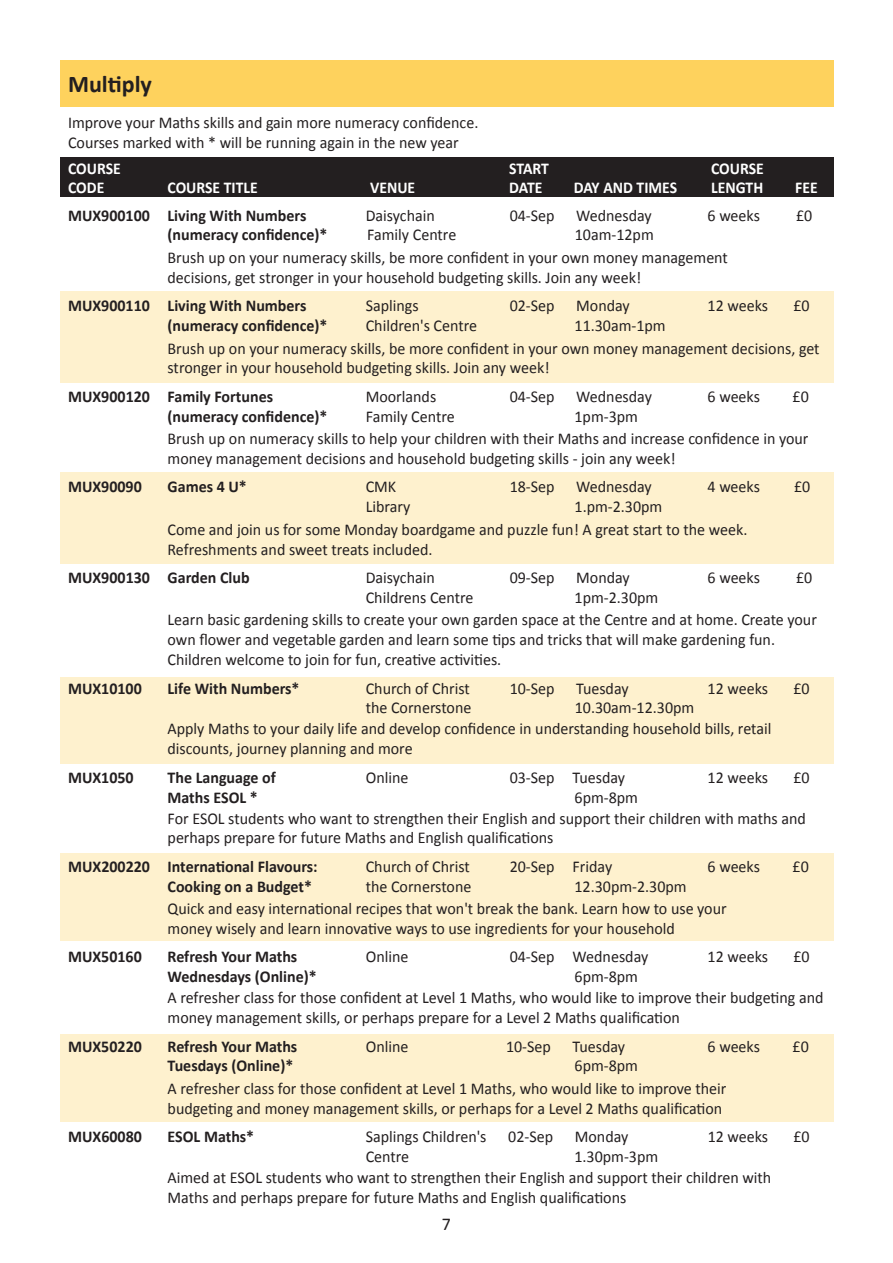
<style>
.page{position:relative;width:893px;height:1263px;background:#fff}
.page>*{position:absolute;margin:0;border:0;box-sizing:border-box;transform-origin:0 0}
.t1{font:700 24px "Calibri";color:#231f20}
.t2{font:18px "Calibri";color:#231f20}
.t3{font:16.5px/20.4px "Calibri";color:#231f20}
.t4{font:700 16.5px "Calibri";color:#231f20}
.t5{font:700 16.5px "Calibri";color:#fff;scale:.95 1}
</style>
<div class="page">
<div style="left:60px;top:677px;width:773px;height:87px;background:#fef1ce"></div>
<div style="left:60px;top:853px;width:773px;height:88px;background:#fef1ce"></div>
<div style="left:60px;top:1034px;width:773px;height:88px;background:#fef1ce"></div>
<div style="left:60px;top:60px;width:773px;height:47px;background:#fed25d"></div>
<div style="left:60px;top:157px;width:773px;height:40px;background:#231f20"></div>
<div style="left:60px;top:291px;width:773px;height:92px;background:#fef1ce"></div>
<div style="left:60px;top:473px;width:773px;height:91px;background:#fef1ce"></div>
<h1 class="t1" style="left:68px;top:69px;width:85px">Multiply</h1>
<p class="t3" style="left:68px;top:113px;width:412px;line-height:19.8px">Improve your Maths skills and gain more numeracy confidence.<br>Courses marked with * will be running again in the new year</p>
<p class="t5" style="left:68px;top:158px;width:57px">COURSE</p>
<p class="t5" style="left:509px;top:158px;width:43px">START</p>
<p class="t5" style="left:711px;top:158px;width:57px">COURSE</p>
<p class="t5" style="left:68px;top:177px;width:40px">CODE</p>
<p class="t5" style="left:168px;top:177px;width:97px">COURSE TITLE</p>
<p class="t5" style="left:370px;top:177px;width:49px">VENUE</p>
<p class="t5" style="left:509px;top:177px;width:36px">DATE</p>
<p class="t5" style="left:574px;top:177px;width:110px">DAY AND TIMES</p>
<p class="t5" style="left:711px;top:177px;width:56px">LENGTH</p>
<p class="t5" style="left:795px;top:177px;width:25px">FEE</p>
<p class="t4" style="left:68px;top:205px;width:240px">MUX900100 Living With Numbers</p>
<p class="t3" style="left:366px;top:205px;width:71px">Daisychain</p>
<p class="t3" style="left:510px;top:205px;width:46px">04-Sep</p>
<p class="t3" style="left:576px;top:205px;width:77px">Wednesday</p>
<p class="t3" style="left:708px;top:205px;width:54px">6 weeks</p>
<p class="t3" style="left:796px;top:205px;width:18px">£0</p>
<p class="t4" style="left:168px;top:224px;width:161px">(numeracy confidence)*</p>
<p class="t3" style="left:367px;top:225px;width:91px">Family Centre</p>
<p class="t3" style="left:168px;top:224px;width:562px;line-height:22.5px;text-indent:407px">10am-12pm<br>Brush up on your numeracy skills, be more confident in your own money management</p>
<p class="t3" style="left:168px;top:267px;width:475px">decisions, get stronger in your household budgeting skills. Join any week!</p>
<p class="t4" style="left:68px;top:295px;width:240px">MUX900110 Living With Numbers</p>
<p class="t3" style="left:366px;top:296px;width:54px">Saplings</p>
<p class="t3" style="left:510px;top:296px;width:46px">02-Sep</p>
<p class="t3" style="left:576px;top:296px;width:55px">Monday</p>
<p class="t3" style="left:708px;top:296px;width:62px">12 weeks</p>
<p class="t3" style="left:793px;top:296px;width:18px">£0</p>
<p class="t4" style="left:168px;top:315px;width:161px">(numeracy confidence)*</p>
<p class="t3" style="left:366px;top:315px;width:113px">Children's Centre</p>
<p class="t3" style="left:168px;top:314px;width:654px;line-height:22.5px;text-indent:407px">11.30am-1pm<br>Brush up on your numeracy skills, be more confident in your own money management decisions, get</p>
<p class="t3" style="left:168px;top:358px;width:383px">stronger in your household budgeting skills. Join any week!</p>
<p class="t4" style="left:68px;top:386px;width:207px">MUX900120 Family Fortunes</p>
<p class="t3" style="left:366px;top:386px;width:72px">Moorlands</p>
<p class="t3" style="left:510px;top:386px;width:46px">04-Sep</p>
<p class="t3" style="left:576px;top:386px;width:77px">Wednesday</p>
<p class="t3" style="left:708px;top:386px;width:54px">6 weeks</p>
<p class="t3" style="left:792px;top:386px;width:18px">£0</p>
<p class="t4" style="left:168px;top:406px;width:161px">(numeracy confidence)*</p>
<p class="t3" style="left:366px;top:406px;width:91px">Family Centre</p>
<p class="t3" style="left:168px;top:405px;width:642px;line-height:22.5px;text-indent:407px">1pm-3pm<br>Brush up on numeracy skills to help your children with their Maths and increase confidence in your</p>
<p class="t3" style="left:168px;top:448px;width:509px">money management decisions and household budgeting skills - join any week!</p>
<p class="t4" style="left:68px;top:476px;width:75px">MUX90090</p>
<p class="t4" style="left:168px;top:476px;width:81px">Games 4 U*</p>
<p class="t3" style="left:366px;top:477px;width:32px">CMK</p>
<p class="t3" style="left:510px;top:477px;width:46px">18-Sep</p>
<p class="t3" style="left:576px;top:477px;width:77px">Wednesday</p>
<p class="t3" style="left:708px;top:477px;width:54px">4 weeks</p>
<p class="t3" style="left:794px;top:477px;width:18px">£0</p>
<p class="t3" style="left:366px;top:497px;width:46px">Library</p>
<p class="t3" style="left:168px;top:496px;width:581px;line-height:22.5px;text-indent:407px">1.pm-2.30pm<br>Come and join us for some Monday boardgame and puzzle fun! A great start to the week.</p>
<p class="t3" style="left:168px;top:539px;width:266px">Refreshments and sweet treats included.</p>
<p class="t4" style="left:68px;top:567px;width:183px">MUX900130 Garden Club</p>
<p class="t3" style="left:366px;top:567px;width:71px">Daisychain</p>
<p class="t3" style="left:510px;top:567px;width:46px">09-Sep</p>
<p class="t3" style="left:576px;top:567px;width:55px">Monday</p>
<p class="t3" style="left:708px;top:567px;width:54px">6 weeks</p>
<p class="t3" style="left:796px;top:567px;width:18px">£0</p>
<p class="t3" style="left:366px;top:587px;width:109px">Childrens Centre</p>
<p class="t3" style="left:168px;top:586px;width:651px;line-height:22.5px;text-indent:407px">1pm-2.30pm<br>Learn basic gardening skills to create your own garden space at the Centre and at home. Create your</p>
<p class="t3" style="left:168px;top:630px;width:609px;line-height:19.8px">own flower and vegetable garden and learn some tips and tricks that will make gardening fun.<br>Children welcome to join for fun, creative activities.</p>
<p class="t4" style="left:68px;top:678px;width:75px">MUX10100</p>
<p class="t4" style="left:168px;top:678px;width:134px">Life With Numbers*</p>
<p class="t3" style="left:366px;top:678px;width:106px">Church of Christ</p>
<p class="t3" style="left:510px;top:678px;width:46px">10-Sep</p>
<p class="t3" style="left:576px;top:678px;width:54px">Tuesday</p>
<p class="t3" style="left:708px;top:678px;width:62px">12 weeks</p>
<p class="t3" style="left:793px;top:678px;width:18px">£0</p>
<p class="t3" style="left:366px;top:698px;width:107px">the Cornerstone</p>
<p class="t3" style="left:168px;top:698px;width:605px;text-indent:407px">10.30am-12.30pm<br>Apply Maths to your daily life and develop confidence in understanding household bills, retail discounts, journey planning and more</p>
<p class="t4" style="left:68px;top:767px;width:67px">MUX1050</p>
<p class="t4" style="left:168px;top:767px;width:110px">The Language of</p>
<p class="t3" style="left:366px;top:767px;width:44px">Online</p>
<p class="t3" style="left:510px;top:767px;width:117px">03-Sep Tuesday</p>
<p class="t3" style="left:708px;top:767px;width:62px">12 weeks</p>
<p class="t3" style="left:793px;top:767px;width:18px">£0</p>
<p class="t4" style="left:168px;top:786px;width:92px">Maths ESOL *</p>
<p class="t3" style="left:168px;top:787px;width:640px;text-indent:407px">6pm-8pm<br>For ESOL students who want to strengthen their English and support their children with maths and perhaps prepare for future Maths and English qualifications</p>
<p class="t4" style="left:68px;top:856px;width:251px">MUX200220 International Flavours:</p>
<p class="t3" style="left:366px;top:856px;width:106px">Church of Christ</p>
<p class="t3" style="left:510px;top:856px;width:104px">20-Sep Friday</p>
<p class="t3" style="left:708px;top:856px;width:54px">6 weeks</p>
<p class="t3" style="left:792px;top:856px;width:18px">£0</p>
<p class="t4" style="left:168px;top:876px;width:146px">Cooking on a Budget*</p>
<p class="t3" style="left:366px;top:876px;width:107px">the Cornerstone</p>
<p class="t3" style="left:168px;top:875px;width:561px;line-height:22.5px;text-indent:407px">12.30pm-2.30pm<br>Quick and easy international recipes that won't break the bank. Learn how to use your</p>
<p class="t3" style="left:168px;top:918px;width:509px">money wisely and learn innovative ways to use ingredients for your household</p>
<p class="t4" style="left:68px;top:946px;width:75px">MUX50160</p>
<p class="t4" style="left:168px;top:946px;width:131px">Refresh Your Maths</p>
<p class="t3" style="left:366px;top:947px;width:44px">Online</p>
<p class="t3" style="left:510px;top:947px;width:140px">04-Sep Wednesday</p>
<p class="t3" style="left:708px;top:947px;width:62px">12 weeks</p>
<p class="t3" style="left:793px;top:947px;width:18px">£0</p>
<p class="t4" style="left:168px;top:966px;width:151px">Wednesdays (Online)*</p>
<p class="t3" style="left:168px;top:967px;width:657px;text-indent:407px">6pm-8pm<br>A refresher class for those confident at Level 1 Maths, who would like to improve their budgeting and money management skills, or perhaps prepare for a Level 2 Maths qualification</p>
<p class="t4" style="left:68px;top:1035px;width:75px">MUX50220</p>
<p class="t4" style="left:168px;top:1035px;width:131px">Refresh Your Maths</p>
<p class="t3" style="left:366px;top:1036px;width:44px">Online</p>
<p class="t3" style="left:506px;top:1036px;width:46px">10-Sep</p>
<p class="t3" style="left:573px;top:1036px;width:54px">Tuesday</p>
<p class="t3" style="left:708px;top:1036px;width:54px">6 weeks</p>
<p class="t3" style="left:792px;top:1036px;width:18px">£0</p>
<p class="t4" style="left:168px;top:1055px;width:127px">Tuesdays (Online)*</p>
<p class="t3" style="left:168px;top:1055px;width:560px;line-height:22.5px;text-indent:407px">6pm-8pm<br>A refresher class for those confident at Level 1 Maths, who would like to improve their</p>
<p class="t3" style="left:168px;top:1098px;width:556px">budgeting and money management skills, or perhaps for a Level 2 Maths qualification</p>
<p class="t4" style="left:68px;top:1126px;width:75px">MUX60080</p>
<p class="t4" style="left:168px;top:1126px;width:88px">ESOL Maths*</p>
<p class="t3" style="left:366px;top:1126px;width:122px">Saplings Children's</p>
<p class="t3" style="left:508px;top:1126px;width:46px">02-Sep</p>
<p class="t3" style="left:575px;top:1126px;width:55px">Monday</p>
<p class="t3" style="left:708px;top:1126px;width:62px">12 weeks</p>
<p class="t3" style="left:793px;top:1126px;width:18px">£0</p>
<p class="t3" style="left:366px;top:1146px;width:45px">Centre</p>
<p class="t3" style="left:168px;top:1146px;width:605px;text-indent:407px">1.30pm-3pm<br>Aimed at ESOL students who want to strengthen their English and support their children with<br>Maths and perhaps prepare for future Maths and English qualifications</p>
<p class="t2" style="left:442px;top:1213px;width:11px">7</p>
</div>
